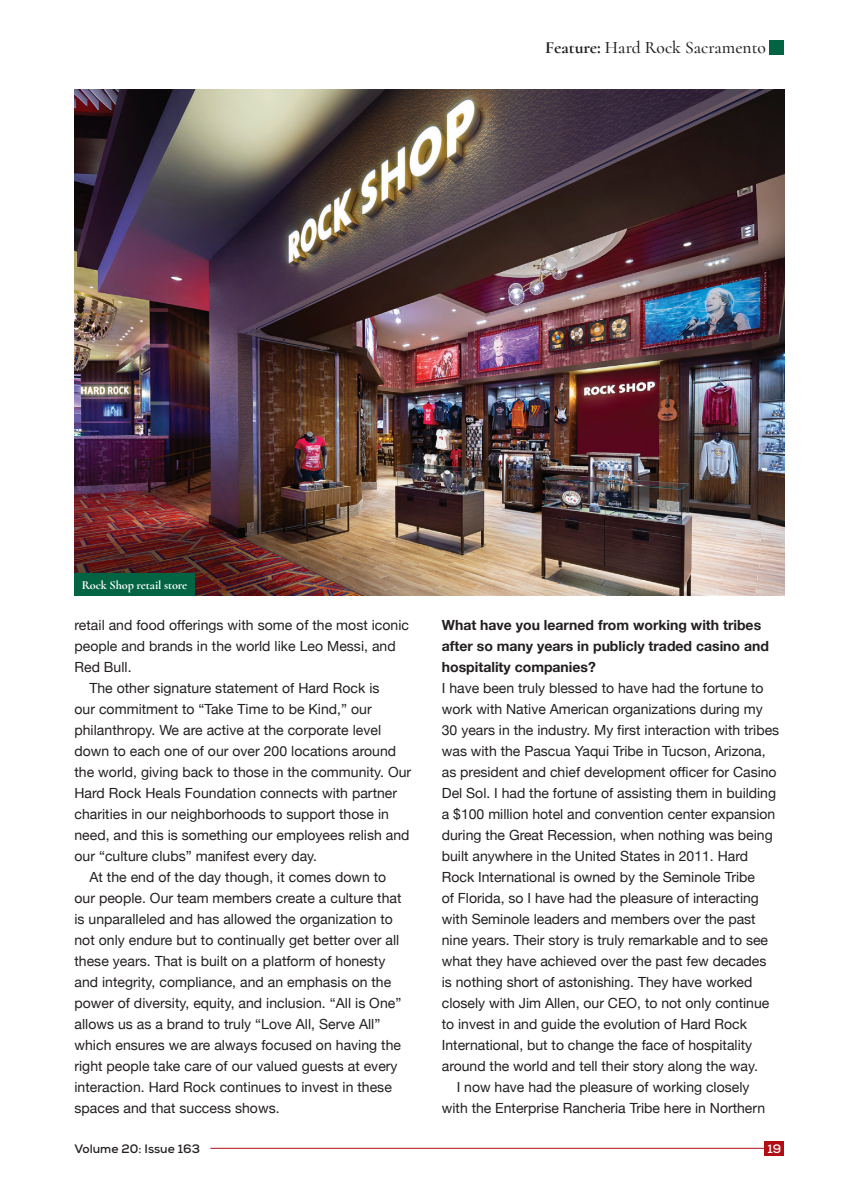
<style>
.page{position:relative;width:844px;height:1181px;background:#fff}
.page>*{position:absolute;margin:0;border:0;box-sizing:border-box;transform-origin:0 0}
.NormalCL{font:500 17.5px "Cormorant";color:#231f20}
.Normal_CL{font:14px/21px "Helvetica Neue";color:#231f20}
.Normal_CL-2{font:700 14px/21px "Helvetica Neue";color:#231f20}
.sub_header_CL{font:700 12.25px "Cormorant";letter-spacing:-.01em;color:#fff}
.t1{font:700 12.25px "Nexa";color:#231f20}
.t2{font:700 12.25px "Nexa";color:#fff}
.s1{font-weight:700}
</style>
<div class="page">
<hr style="left:210px;top:1148px;width:559px;height:1px;background:#b00d15">
<div style="left:764px;top:1141px;width:20px;height:15px;background:#b00d15"></div>
<div style="left:769px;top:40px;width:15px;height:15px;background:#026442"></div>
<img style="left:74px;top:89px;width:710px;height:506px">
<div style="left:74px;top:573px;width:120px;height:22px;background:#026442"></div>
<p class="NormalCL" style="left:545px;top:36px;width:222px"><span class="s1">Feature:</span> Hard Rock Sacramento</p>
<p class="sub_header_CL" style="left:82px;top:578px;width:107px">Rock Shop retail store</p>
<p class="Normal_CL" style="left:74px;top:615px;width:336px">retail and food offerings with some of the most iconic people and brands in the world like Leo Messi, and<br>Red Bull.</p>
<p class="Normal_CL" style="left:74px;top:678px;width:338px;text-indent:15px">The other signature statement of Hard Rock is<br>our commitment to “Take Time to be Kind,” our philanthropy. We are active at the corporate level down to each one of our over 200 locations around the world, giving back to those in the community. Our Hard Rock Heals Foundation connects with partner charities in our neighborhoods to support those in need, and this is something our employees relish and our “culture clubs” manifest every day.</p>
<p class="Normal_CL" style="left:74px;top:867px;width:328px;text-indent:15px">At the end of the day though, it comes down to our people. Our team members create a culture that is unparalleled and has allowed the organization to not only endure but to continually get better over all these years. That is built on a platform of honesty and integrity, compliance, and an emphasis on the power of diversity, equity, and inclusion. “All is One” allows us as a brand to truly “Love All, Serve All” which ensures we are always focused on having the right people take care of our valued guests at every interaction. Hard Rock continues to invest in these spaces and that success shows.</p>
<p class="t1" style="left:74px;top:1141px;width:127px">Volume 20: Issue 163</p>
<p class="Normal_CL-2" style="left:441px;top:615px;width:328px">What have you learned from working with tribes after so many years in publicly traded casino and hospitality companies?</p>
<p class="Normal_CL" style="left:441px;top:678px;width:339px">I have been truly blessed to have had the fortune to work with Native American organizations during my 30 years in the industry. My first interaction with tribes was with the Pascua Yaqui Tribe in Tucson, Arizona, as president and chief development officer for Casino Del Sol. I had the fortune of assisting them in building a $100 million hotel and convention center expansion during the Great Recession, when nothing was being built anywhere in the United States in 2011. Hard Rock International is owned by the Seminole Tribe<br>of Florida, so I have had the pleasure of interacting with Seminole leaders and members over the past nine years. Their story is truly remarkable and to see what they have achieved over the past few decades is nothing short of astonishing. They have worked closely with Jim Allen, our CEO, to not only continue to invest in and guide the evolution of Hard Rock International, but to change the face of hospitality around the world and tell their story along the way.</p>
<p class="Normal_CL" style="left:441px;top:1077px;width:325px;text-align:center">I now have had the pleasure of working closely<br>with the Enterprise Rancheria Tribe here in Northern</p>
<p class="t2" style="left:767px;top:1141px;width:15px">19</p>
</div>
